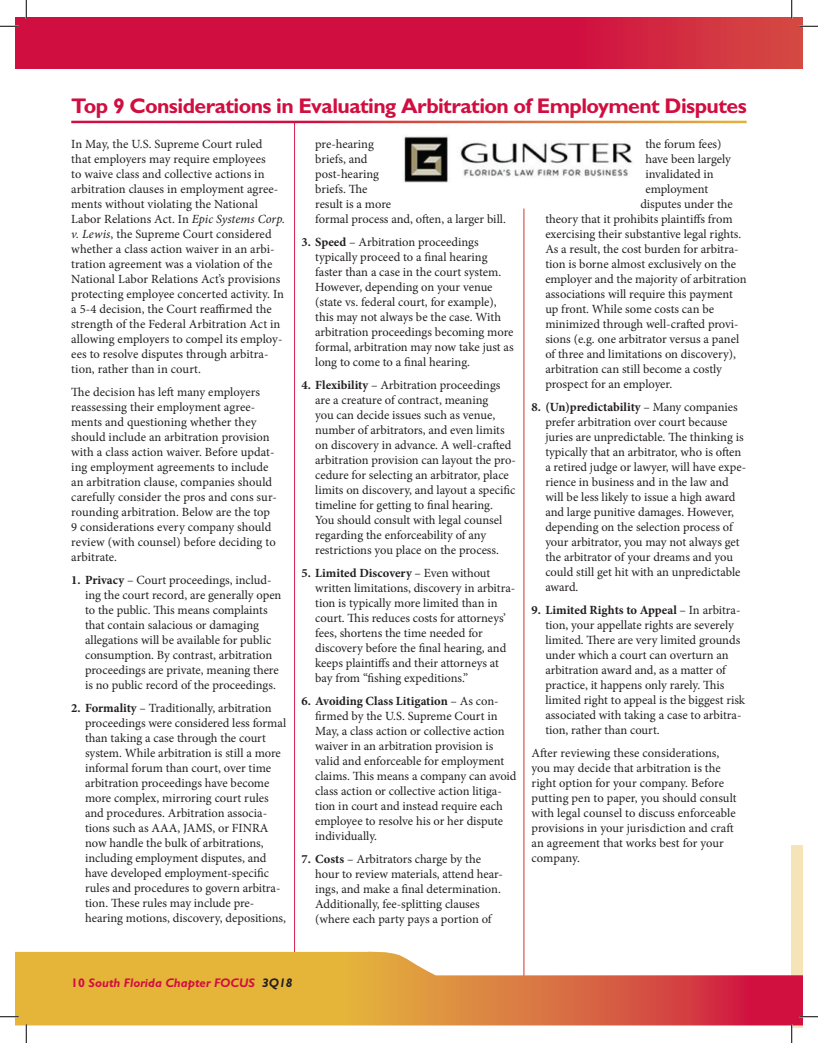
<style>
.page{position:relative;width:818px;height:1043px;background:#fff}
.page>*{position:absolute;margin:0;border:0;box-sizing:border-box;transform-origin:0 0}
.t1{font:700 21.25px "Gill Sans";letter-spacing:-.03em;color:#d10e40}
.t2{font:12.5px/15px "Minion Pro";color:#231f20}
.t3{font:italic 700 12.5px "Gill Sans";color:#d10e40}
.s1{font-style:italic}
.s2{font-weight:700}
.s3{font-style:normal}
.s4{color:#231f20}
</style>
<div class="page">
<div style="left:791px;top:845px;width:11px;height:183px;background:#f6e3b7"></div>
<svg style="left:15px;top:17px;width:787px;height:51px;background:#d11740"></svg>
<svg style="left:15px;top:950px;width:787px;height:75px"></svg>
<img style="left:402px;top:136px;width:231px;height:46px">
<svg style="left:0;top:25px;width:19px;height:2px"></svg>
<svg style="left:799px;top:25px;width:19px;height:2px"></svg>
<svg style="left:0;top:1015px;width:19px;height:2px"></svg>
<svg style="left:799px;top:1015px;width:19px;height:2px"></svg>
<svg style="left:25px;top:0;width:2px;height:19px"></svg>
<svg style="left:25px;top:1024px;width:2px;height:18px"></svg>
<svg style="left:790px;top:0;width:2px;height:19px"></svg>
<svg style="left:790px;top:1024px;width:2px;height:18px"></svg>
<h1 class="t1" style="left:71px;top:94px;width:677px">Top 9 Considerations in Evaluating Arbitration of Employment Disputes</h1>
<p class="t2" style="left:71px;top:136px;width:215px">In May, the U.S. Supreme Court ruled that employers may require employees<br>to waive class and collective actions in arbitration clauses in employment agree&shy;ments without violating the National Labor Relations Act. In <span class="s1">Epic Systems Corp. v. Lewis</span>, the Supreme Court considered whether a class action waiver in an arbi&shy;tration agreement was a violation of the National Labor Relations Act’s provisions protecting employee concerted activity. In a 5-4 decision, the Court reaffirmed the strength of the Federal Arbitration Act in allowing employers to compel its employ&shy;ees to resolve disputes through arbitra&shy;tion, rather than in court.</p>
<p class="t2" style="left:71px;top:384px;width:207px">The decision has left many employers reassessing their employment agree&shy;ments and questioning whether they should include an arbitration provision with a class action waiver. Before updat&shy;ing employment agreements to include an arbitration clause, companies should carefully consider the pros and cons sur&shy;rounding arbitration. Below are the top 9 considerations every company should review (with counsel) before deciding to arbitrate.</p>
<p class="t2" style="left:85px;top:572px;width:198px;text-indent:-14px"><span class="s2">1. Privacy</span> – Court proceedings, includ&shy;ing the court record, are generally open to the public. This means complaints that contain salacious or damaging allegations will be available for public consumption. By contrast, arbitration proceedings are private, meaning there is no public record of the proceedings.</p>
<p class="t2" style="left:85px;top:700px;width:203px;text-indent:-14px"><span class="s2">2. Formality</span> – Traditionally, arbitration proceedings were considered less formal than taking a case through the court system. While arbitration is still a more informal forum than court, over time arbitration proceedings have become more complex, mirroring court rules and procedures. Arbitration associa&shy;tions such as AAA, JAMS, or FINRA now handle the bulk of arbitrations, including employment disputes, and have developed employment-specific rules and procedures to govern arbitra&shy;tion. These rules may include pre&shy;hearing motions, discovery, depositions,</p>
<p class="t2" style="left:315px;top:136px;width:192px">pre-hearing<br>briefs, and<br>post-hearing<br>briefs. The<br>result is a more<br>formal process and, often, a larger bill.</p>
<p class="t2" style="left:315px;top:234px;width:200px;text-indent:-14px"><span class="s2">3. Speed</span> – Arbitration proceedings typically proceed to a final hearing faster than a case in the court system.<br>However, depending on your venue (state vs. federal court, for example), this may not always be the case. With arbitration proceedings becoming more formal, arbitration may now take just as long to come to a final hearing.</p>
<p class="t2" style="left:315px;top:377px;width:202px;text-indent:-14px"><span class="s2">4. Flexibility</span> – Arbitration proceedings are a creature of contract, meaning<br>you can decide issues such as venue, number of arbitrators, and even limits on discovery in advance. A well-crafted arbitration provision can layout the pro&shy;cedure for selecting an arbitrator, place limits on discovery, and layout a specific timeline for getting to final hearing.<br>You should consult with legal counsel regarding the enforceability of any restrictions you place on the process.</p>
<p class="t2" style="left:315px;top:565px;width:201px;text-indent:-14px"><span class="s2">5. Limited Discovery</span> – Even without written limitations, discovery in arbitra&shy;tion is typically more limited than in court. This reduces costs for attorneys’ fees, shortens the time needed for discovery before the final hearing, and keeps plaintiffs and their attorneys at bay from “fishing expeditions.”</p>
<p class="t2" style="left:315px;top:693px;width:203px;text-indent:-14px"><span class="s2">6. Avoiding Class Litigation</span> – As con&shy;firmed by the U.S. Supreme Court in May, a class action or collective action waiver in an arbitration provision is valid and enforceable for employment claims. This means a company can avoid class action or collective action litiga&shy;tion in court and instead require each employee to resolve his or her dispute individually.</p>
<p class="t2" style="left:315px;top:851px;width:189px;text-indent:-14px"><span class="s2">7. Costs</span> – Arbitrators charge by the hour to review materials, attend hear&shy;ings, and make a final determination.<br>Additionally, fee-splitting clauses (where each party pays a portion of</p>
<p class="t2" style="left:645px;top:136px;width:78px">the forum fees)</p>
<p class="t2" style="left:645px;top:151px;width:87px">have been largely</p>
<p class="t2" style="left:645px;top:166px;width:70px">invalidated in</p>
<p class="t2" style="left:645px;top:181px;width:64px">employment</p>
<p class="t2" style="left:640px;top:196px;width:94px">disputes under the</p>
<p class="t2" style="left:545px;top:211px;width:189px">theory that it prohibits plaintiffs from</p>
<p class="t2" style="left:545px;top:226px;width:197px">exercising their substantive legal rights.</p>
<p class="t2" style="left:545px;top:241px;width:195px">As a result, the cost burden for arbitra-</p>
<p class="t2" style="left:545px;top:256px;width:192px">tion is borne almost exclusively on the</p>
<p class="t2" style="left:545px;top:271px;width:203px">employer and the majority of arbitration</p>
<p class="t2" style="left:545px;top:286px;width:189px">associations will require this payment</p>
<p class="t2" style="left:545px;top:301px;width:170px">up front. While some costs can be</p>
<p class="t2" style="left:545px;top:316px;width:195px">minimized through well-crafted provi-</p>
<p class="t2" style="left:545px;top:331px;width:195px">sions (e.g. one arbitrator versus a panel</p>
<p class="t2" style="left:545px;top:346px;width:192px">of three and limitations on discovery),</p>
<p class="t2" style="left:545px;top:361px;width:178px">arbitration can still become a costly</p>
<p class="t2" style="left:545px;top:376px;width:128px">prospect for an employer.</p>
<p class="t2" style="left:545px;top:399px;width:202px;text-indent:-14px"><span class="s2">8. (Un)predictability</span> – Many companies prefer arbitration over court because juries are unpredictable. The thinking is typically that an arbitrator, who is often a retired judge or lawyer, will have expe&shy;rience in business and in the law and will be less likely to issue a high award and large punitive damages. However, depending on the selection process of your arbitrator, you may not always get the arbitrator of your dreams and you could still get hit with an unpredictable award.</p>
<p class="t2" style="left:545px;top:602px;width:201px;text-indent:-14px"><span class="s2">9. Limited Rights to Appeal</span> – In arbitra&shy;tion, your appellate rights are severely limited. There are very limited grounds under which a court can overturn an arbitration award and, as a matter of practice, it happens only rarely. This limited right to appeal is the biggest risk associated with taking a case to arbitra&shy;tion, rather than court.</p>
<p class="t2" style="left:531px;top:745px;width:206px">After reviewing these considerations, you may decide that arbitration is the right option for your company. Before putting pen to paper, you should consult with legal counsel to discuss enforceable provisions in your jurisdiction and craft an agreement that works best for your company.</p>
<p class="t3" style="left:71px;top:975px;width:223px"><span class="s3">10</span> South Florida Chapter FOCUS <span class="s4">3Q18</span></p>
</div>
